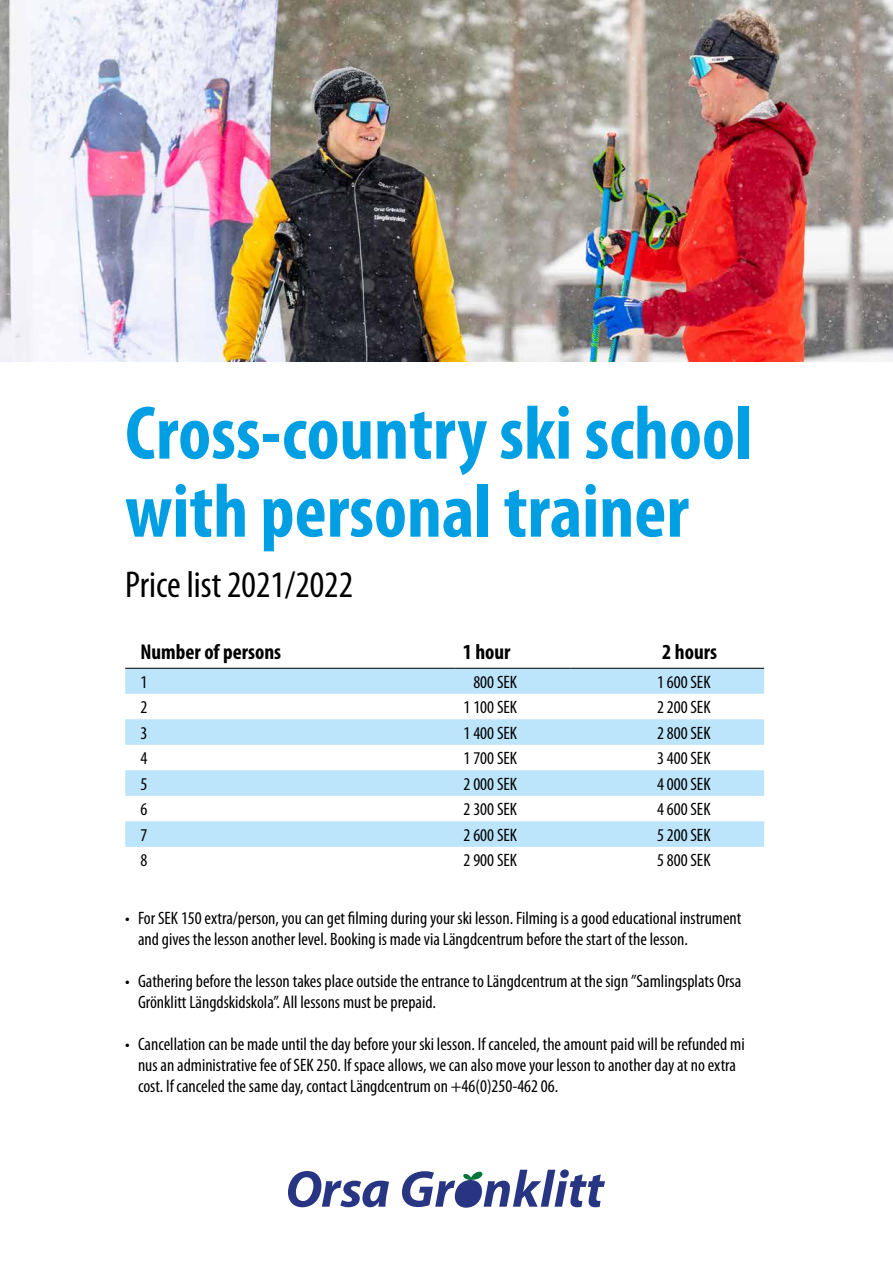
<style>
.page{position:relative;width:893px;height:1263px;background:#fff}
.page>*{position:absolute;margin:0;border:0;box-sizing:border-box;transform-origin:0 0}
.t1{font:700 condensed 76.5px/78px "Myriad Pro";color:#009fe3}
.t2{font:condensed 37.5px "Myriad Pro";color:#000}
.t3{font:700 condensed 21.45px "Myriad Pro";color:#000}
.t4{font:condensed 18px/21px "Myriad Pro";color:#000}
</style>
<div class="page">
<svg style="left:125px;top:669px;width:639px;height:178px;fill:#bce4fa"></svg>
<hr style="left:125px;top:668px;width:331px;height:1px;background:#000">
<hr style="left:456px;top:668px;width:115px;height:1px;background:#000">
<hr style="left:571px;top:668px;width:193px;height:1px;background:#000">
<img style="left:0;top:0;width:893px;height:361px">
<svg style="left:455px;top:1180px;width:27px;height:28px"></svg>
<svg style="left:288px;top:1171px;width:101px;height:36px"></svg>
<svg style="left:402px;top:1171px;width:53px;height:36px"></svg>
<svg style="left:463px;top:1169px;width:142px;height:38px"></svg>
<h1 class="t1" style="left:125px;top:395px;width:628px">Cross-country ski school with personal trainer</h1>
<h2 class="t2" style="left:125px;top:564px;width:229px">Price list 2021/2022</h2>
<p class="t3" style="left:140px;top:640px;width:142px">Number of persons</p>
<p class="t3" style="left:463px;top:640px;width:49px">1 hour</p>
<p class="t3" style="left:662px;top:640px;width:56px">2 hours</p>
<p class="t4" style="left:140px;top:672px;width:8px">1</p>
<p class="t4" style="left:473px;top:672px;width:45px">800 SEK</p>
<p class="t4" style="left:657px;top:672px;width:55px">1 600 SEK</p>
<p class="t4" style="left:140px;top:697px;width:8px">2</p>
<p class="t4" style="left:464px;top:697px;width:55px">1 100 SEK</p>
<p class="t4" style="left:657px;top:697px;width:55px">2 200 SEK</p>
<p class="t4" style="left:140px;top:723px;width:8px">3</p>
<p class="t4" style="left:464px;top:723px;width:55px">1 400 SEK</p>
<p class="t4" style="left:657px;top:723px;width:55px">2 800 SEK</p>
<p class="t4" style="left:140px;top:748px;width:8px">4</p>
<p class="t4" style="left:464px;top:748px;width:55px">1 700 SEK</p>
<p class="t4" style="left:657px;top:748px;width:55px">3 400 SEK</p>
<p class="t4" style="left:140px;top:774px;width:8px">5</p>
<p class="t4" style="left:464px;top:774px;width:55px">2 000 SEK</p>
<p class="t4" style="left:657px;top:774px;width:55px">4 000 SEK</p>
<p class="t4" style="left:140px;top:799px;width:8px">6</p>
<p class="t4" style="left:464px;top:799px;width:55px">2 300 SEK</p>
<p class="t4" style="left:657px;top:799px;width:55px">4 600 SEK</p>
<p class="t4" style="left:140px;top:825px;width:8px">7</p>
<p class="t4" style="left:464px;top:825px;width:55px">2 600 SEK</p>
<p class="t4" style="left:657px;top:825px;width:55px">5 200 SEK</p>
<p class="t4" style="left:140px;top:850px;width:8px">8</p>
<p class="t4" style="left:464px;top:850px;width:55px">2 900 SEK</p>
<p class="t4" style="left:657px;top:850px;width:55px">5 800 SEK</p>
<p class="t4" style="left:138px;top:908px;width:605px;text-indent:-13px">• For SEK 150 extra/person, you can get filming during your ski lesson. Filming is a good educational instrument and gives the lesson another level. Booking is made via Längdcentrum before the start of the lesson.</p>
<p class="t4" style="left:138px;top:971px;width:605px;text-indent:-13px">• Gathering before the lesson takes place outside the entrance to Längdcentrum at the sign ”Samlingsplats Orsa<br>Grönklitt Längdskidskola”. All lessons must be prepaid.</p>
<p class="t4" style="left:138px;top:1034px;width:608px;text-indent:-13px">• Cancellation can be made until the day before your ski lesson. If canceled, the amount paid will be refunded mi nus an administrative fee of SEK 250. If space allows, we can also move your lesson to another day at no extra cost. If canceled the same day, contact Längdcentrum on +46(0)250-462 06.</p>
</div>
